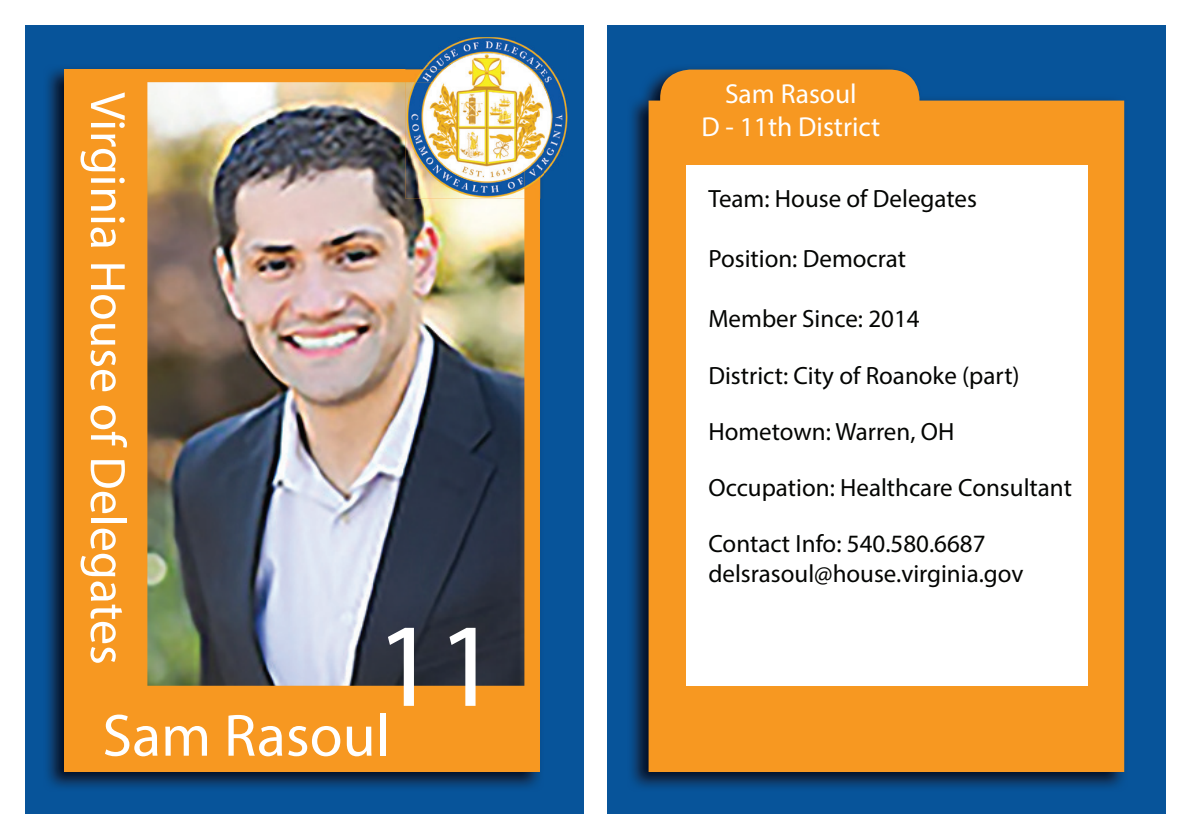
<style>
.page{position:relative;width:1188px;height:838px;background:#fff}
.page>*{position:absolute;margin:0;border:0;box-sizing:border-box;transform-origin:0 0}
.t1{font:120px "Myriad Pro";color:#fff}
.t2{font:60px "Myriad Pro";color:#fff}
.t3{font:50px "Myriad Pro";color:#fff}
.t4{font:27.5px/33px "Myriad Pro";color:#fff;text-align:center}
.t5{font:25px/30px "Myriad Pro";color:#040503}
</style>
<div class="page">
<div style="left:25px;top:25px;width:558px;height:788px;background:#07549a"></div>
<div style="left:608px;top:25px;width:558px;height:788px;background:#07549a"></div>
<img style="left:47px;top:68px;width:493px;height:720px">
<div style="left:65px;top:70px;width:475px;height:702px;background:#f79821"></div>
<img style="left:147px;top:82px;width:377px;height:603px">
<img style="left:437px;top:37px;width:131px;height:81px">
<img style="left:551px;top:118px;width:17px;height:49px">
<img style="left:405px;top:82px;width:119px;height:117px">
<img style="left:422px;top:54px;width:129px;height:129px">
<img style="left:631px;top:68px;width:494px;height:720px">
<svg style="left:648px;top:70px;width:476px;height:702px;background:#e99429"></svg>
<div style="left:686px;top:166px;width:401px;height:519px;background:#fff"></div>
<h3 class="t3" style="left:139px;top:92px;width:574px;rotate:90deg">Virginia House of Delegates</h3>
<h1 class="t1" style="left:375px;top:591px;width:125px">11</h1>
<h2 class="t2" style="left:102px;top:698px;width:289px">Sam Rasoul</h2>
<p class="t4" style="left:701px;top:77px;width:180px">Sam Rasoul<br>D - 11th District</p>
<p class="t5" style="left:708px;top:183px;width:270px">Team: House of Delegates</p>
<p class="t5" style="left:708px;top:243px;width:199px">Position: Democrat</p>
<p class="t5" style="left:708px;top:303px;width:213px">Member Since: 2014</p>
<p class="t5" style="left:708px;top:360px;width:313px">District: City of Roanoke (part)</p>
<p class="t5" style="left:708px;top:416px;width:247px">Hometown: Warren, OH</p>
<p class="t5" style="left:708px;top:472px;width:365px">Occupation: Healthcare Consultant</p>
<p class="t5" style="left:708px;top:528px;width:316px">Contact Info: 540.580.6687 delsrasoul@house.virginia.gov</p>
</div>
